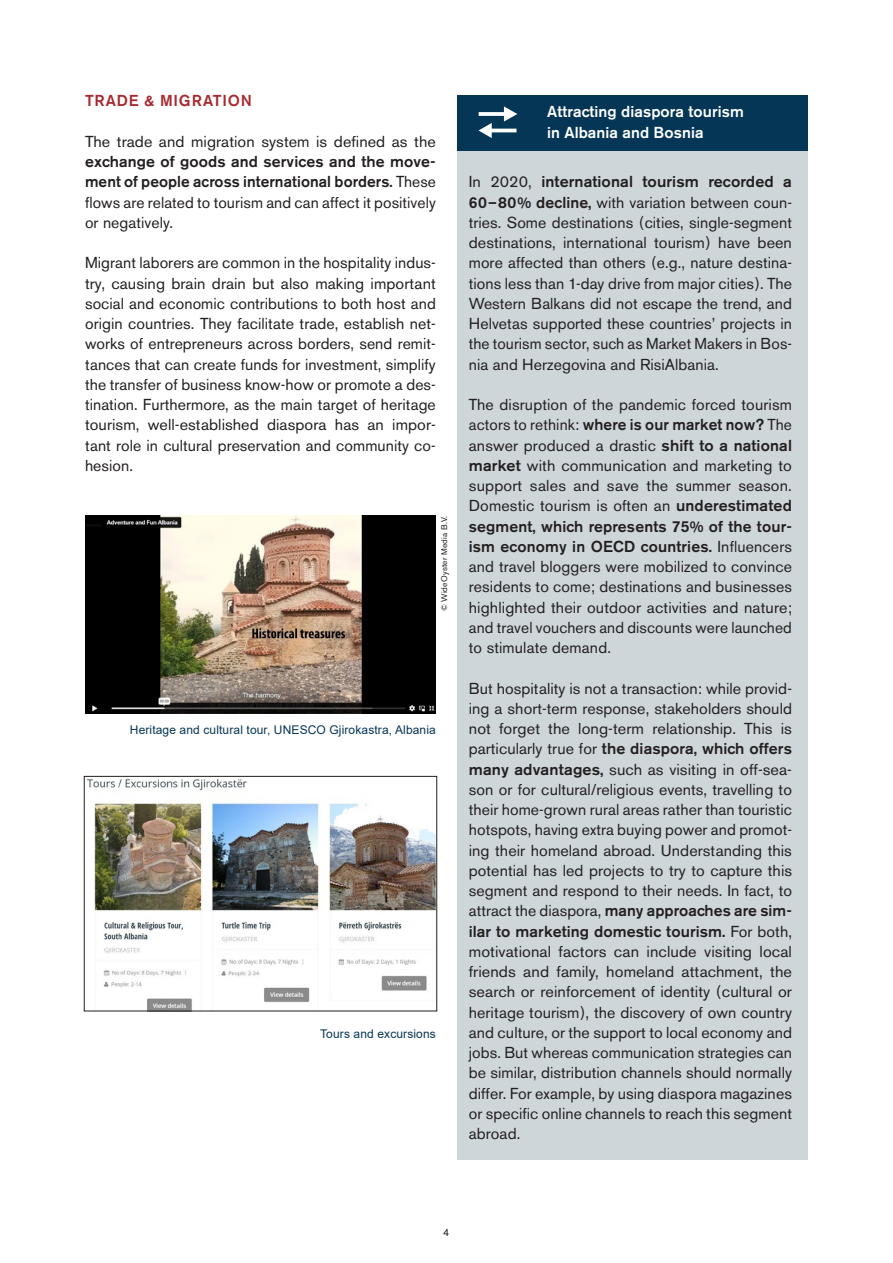
<style>
.page{position:relative;width:893px;height:1263px;background:#fff}
.page>*{position:absolute;margin:0;border:0;box-sizing:border-box;transform-origin:0 0}
.t1{font:15.75px/20.2px "Akzidenz Grotesk BE";letter-spacing:.005em;color:#231f20;text-align:justify}
.t2{font:500 15.75px/20.2px "Akzidenz Grotesk BE";letter-spacing:.005em;color:#231f20;text-align:justify}
.t3{font:500 15.75px/20.2px "Akzidenz Grotesk BE";letter-spacing:.005em;color:#fff}
.t4{font:500 15.75px "Akzidenz Grotesk BE";letter-spacing:.05em;color:#a72b30}
.t5{font:12px "Arial";letter-spacing:.01em;color:#063655}
.t6{font:10.5px "Akzidenz Grotesk BE";color:#231f20}
.t7{font:8.25px "Akzidenz Grotesk BE";letter-spacing:.025em;color:#231f20}
.s1{font-weight:400}
.s2{font-weight:500}
</style>
<div class="page">
<div style="left:457px;top:95px;width:351px;height:56px;background:#063655"></div>
<div style="left:457px;top:151px;width:351px;height:1008px;background:#ced6da"></div>
<img style="left:85px;top:516px;width:351px;height:197px">
<img style="left:87px;top:778px;width:348px;height:231px">
<div style="left:84px;top:776px;width:353px;height:235px;border:1px solid #231f20"></div>
<p class="t4" style="left:85px;top:91px;width:168px">TRADE &amp; MIGRATION</p>
<p class="t1" style="left:85px;top:131px;width:352px">The trade and migration system is defined as the</p>
<p class="t2" style="left:85px;top:151px;width:352px">exchange of goods and services and the move&shy;ment of people across international borders. <span class="s1">These flows are related to tourism and can affect it positively or negatively.</span></p>
<p class="t1" style="left:85px;top:253px;width:352px">Migrant laborers are common in the hospitality indus&shy;try, causing brain drain but also making important social and economic contributions to both host and origin countries. They facilitate trade, establish net&shy;works of entrepreneurs across borders, send remit&shy;tances that can create funds for investment, simplify the transfer of business know-how or promote a des&shy;tination. Furthermore, as the main target of heritage tourism, well-established diaspora has an impor&shy;tant role in cultural preservation and community co&shy;hesion.</p>
<p class="t7" style="left:439px;top:611px;width:97px;rotate:-90deg">© WideOyster Media B.V.</p>
<p class="t5" style="left:130px;top:722px;width:307px">Heritage and cultural tour, UNESCO Gjirokastra, Albania</p>
<p class="t5" style="left:320px;top:1025px;width:117px">Tours and excursions</p>
<p class="t3" style="left:547px;top:101px;width:198px">Attracting diaspora tourism in Albania and Bosnia</p>
<p class="t1" style="left:469px;top:172px;width:325px">In 2020, <span class="s2">international tourism recorded a 60–80% decline,</span> with variation between coun&shy;tries. Some destinations (cities, single-segment destinations, international tourism) have been more affected than others (e.g., nature destina&shy;tions less than 1-day drive from major cities). The Western Balkans did not escape the trend, and Helvetas supported these countries’ projects in the tourism sector, such as Market Makers in Bos&shy;nia and Herzegovina and RisiAlbania.</p>
<p class="t1" style="left:469px;top:394px;width:325px">The disruption of the pandemic forced tourism actors to rethink: <span class="s2">where is our market now?</span> The answer produced a drastic <span class="s2">shift to a national market</span> with communication and marketing to support sales and save the summer season.<br>Domestic tourism is often an <span class="s2">underestimated segment, which represents 75% of the tour&shy;ism economy in OECD countries.</span> Influencers and travel bloggers were mobilized to convince residents to come; destinations and businesses highlighted their outdoor activities and nature; and travel vouchers and discounts were launched to stimulate demand.</p>
<p class="t1" style="left:469px;top:678px;width:325px">But hospitality is not a transaction: while provid&shy;ing a short-term response, stakeholders should not forget the long-term relationship. This is particularly true for <span class="s2">the diaspora, which offers many advantages,</span> such as visiting in off-sea&shy;son or for cultural/religious events, travelling to their home-grown rural areas rather than touristic hotspots, having extra buying power and promot&shy;ing their homeland abroad. Understanding this potential has led projects to try to capture this segment and respond to their needs. In fact, to attract the diaspora, <span class="s2">many approaches are sim&shy;ilar to marketing domestic tourism.</span> For both, motivational factors can include visiting local friends and family, homeland attachment, the search or reinforcement of identity (cultural or heritage tourism), the discovery of own country and culture, or the support to local economy and jobs. But whereas communication strategies can be similar, distribution channels should normally differ. For example, by using diaspora magazines or specific online channels to reach this segment abroad.</p>
<p class="t6" style="left:443px;top:1226px;width:8px">4</p>
</div>
